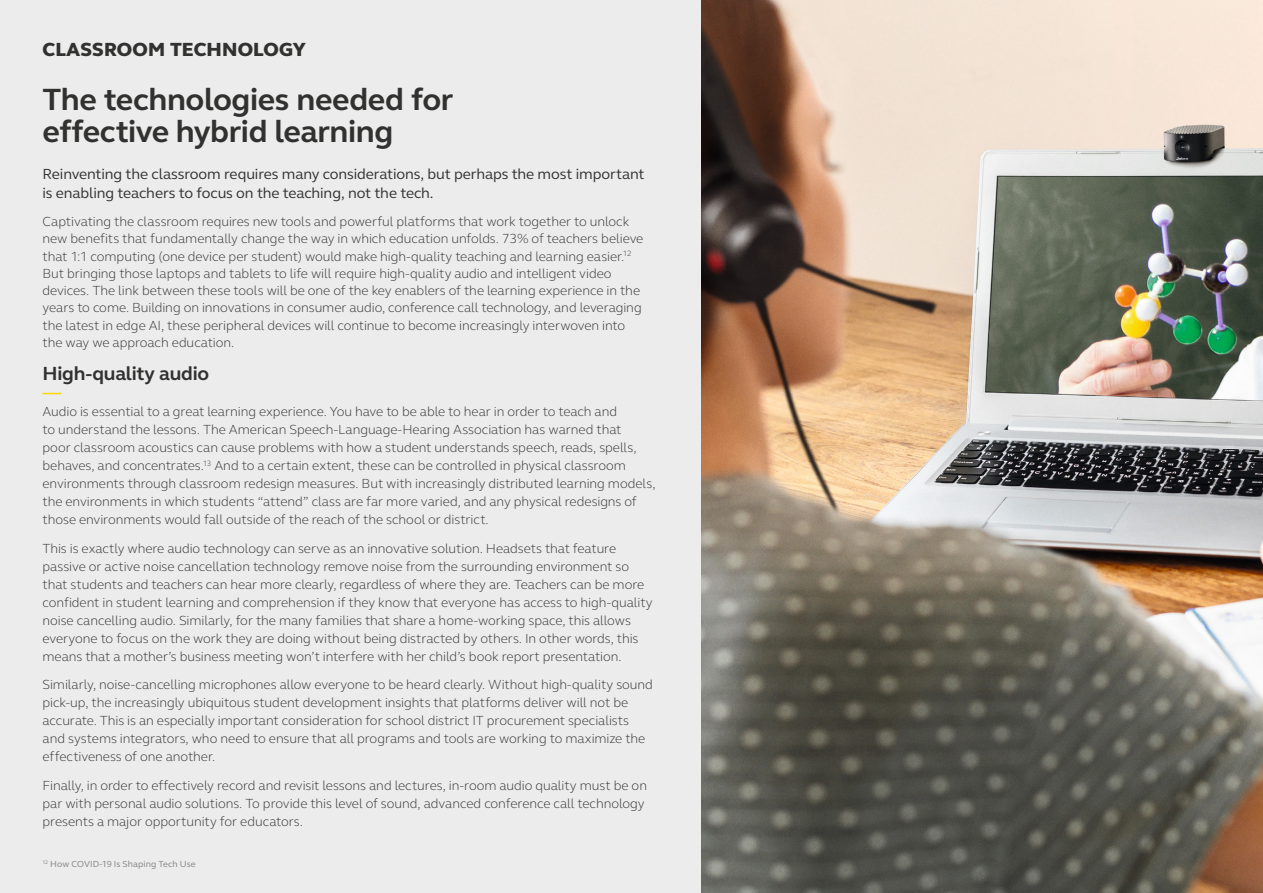
<style>
.page{position:relative;width:1263px;height:893px;background:#ececed}
.page>*{position:absolute;margin:0;border:0;box-sizing:border-box;transform-origin:0 0}
.t1{font:700 31.5px/31.5px "GN Elliot";letter-spacing:-.015em;color:#313130}
.t2{font:800 19.5px "GN Elliot";letter-spacing:.005em;color:#313130}
.t3{font:700 19.5px "GN Elliot";letter-spacing:-.01em;color:#313130}
.t4{font:15px/19.5px "GN Elliot";letter-spacing:-.01em;color:#313130}
.t5{font:300 13.5px/18px "GN Elliot";letter-spacing:-.005em;color:#313130}
.t6{font:9px "GN Elliot";letter-spacing:.005em;color:#818281}
</style>
<div class="page">
<svg style="left:43px;top:393px;width:18px;height:1px"></svg>
<img style="left:702px;top:0;width:561px;height:893px">
<h2 class="t2" style="left:43px;top:36px;width:265px">CLASSROOM TECHNOLOGY</h2>
<h1 class="t1" style="left:43px;top:84px;width:412px">The technologies needed for effective hybrid learning</h1>
<p class="t4" style="left:43px;top:164px;width:604px">Reinventing the classroom requires many considerations, but perhaps the most important is enabling teachers to focus on the teaching, not the tech.</p>
<p class="t5" style="left:43px;top:212px;width:602px;line-height:17.2px">Captivating the classroom requires new tools and powerful platforms that work together to unlock new benefits that fundamentally change the way in which education unfolds. 73% of teachers believe that 1:1 computing (one device per student) would make high-quality teaching and learning easier.<sup>12<br></sup>But bringing those laptops and tablets to life will require high-quality audio and intelligent video devices. The link between these tools will be one of the key enablers of the learning experience in the years to come. Building on innovations in consumer audio, conference call technology, and leveraging the latest in edge AI, these peripheral devices will continue to become increasingly interwoven into the way we approach education.</p>
<h2 class="t3" style="left:43px;top:360px;width:168px">High-quality audio</h2>
<p class="t5" style="left:43px;top:402px;width:615px">Audio is essential to a great learning experience. You have to be able to hear in order to teach and<br>to understand the lessons. The American Speech-Language-Hearing Association has warned that<br>poor classroom acoustics can cause problems with how a student understands speech, reads, spells, behaves, and concentrates.<sup>13</sup> And to a certain extent, these can be controlled in physical classroom environments through classroom redesign measures. But with increasingly distributed learning models, the environments in which students “attend” class are far more varied, and any physical redesigns of those environments would fall outside of the reach of the school or district.</p>
<p class="t5" style="left:43px;top:539px;width:612px">This is exactly where audio technology can serve as an innovative solution. Headsets that feature passive or active noise cancellation technology remove noise from the surrounding environment so that students and teachers can hear more clearly, regardless of where they are. Teachers can be more confident in student learning and comprehension if they know that everyone has access to high-quality noise cancelling audio. Similarly, for the many families that share a home-working space, this allows everyone to focus on the work they are doing without being distracted by others. In other words, this means that a mother’s business meeting won’t interfere with her child’s book report presentation.</p>
<p class="t5" style="left:43px;top:675px;width:612px">Similarly, noise-cancelling microphones allow everyone to be heard clearly. Without high-quality sound pick-up, the increasingly ubiquitous student development insights that platforms deliver will not be accurate. This is an especially important consideration for school district IT procurement specialists and systems integrators, who need to ensure that all programs and tools are working to maximize the effectiveness of one another.</p>
<p class="t5" style="left:43px;top:776px;width:606px">Finally, in order to effectively record and revisit lessons and lectures, in-room audio quality must be on par with personal audio solutions. To provide this level of sound, advanced conference call technology presents a major opportunity for educators.</p>
<p class="t6" style="left:43px;top:858px;width:155px"><sup>12</sup> How COVID-19 Is Shaping Tech Use</p>
</div>
